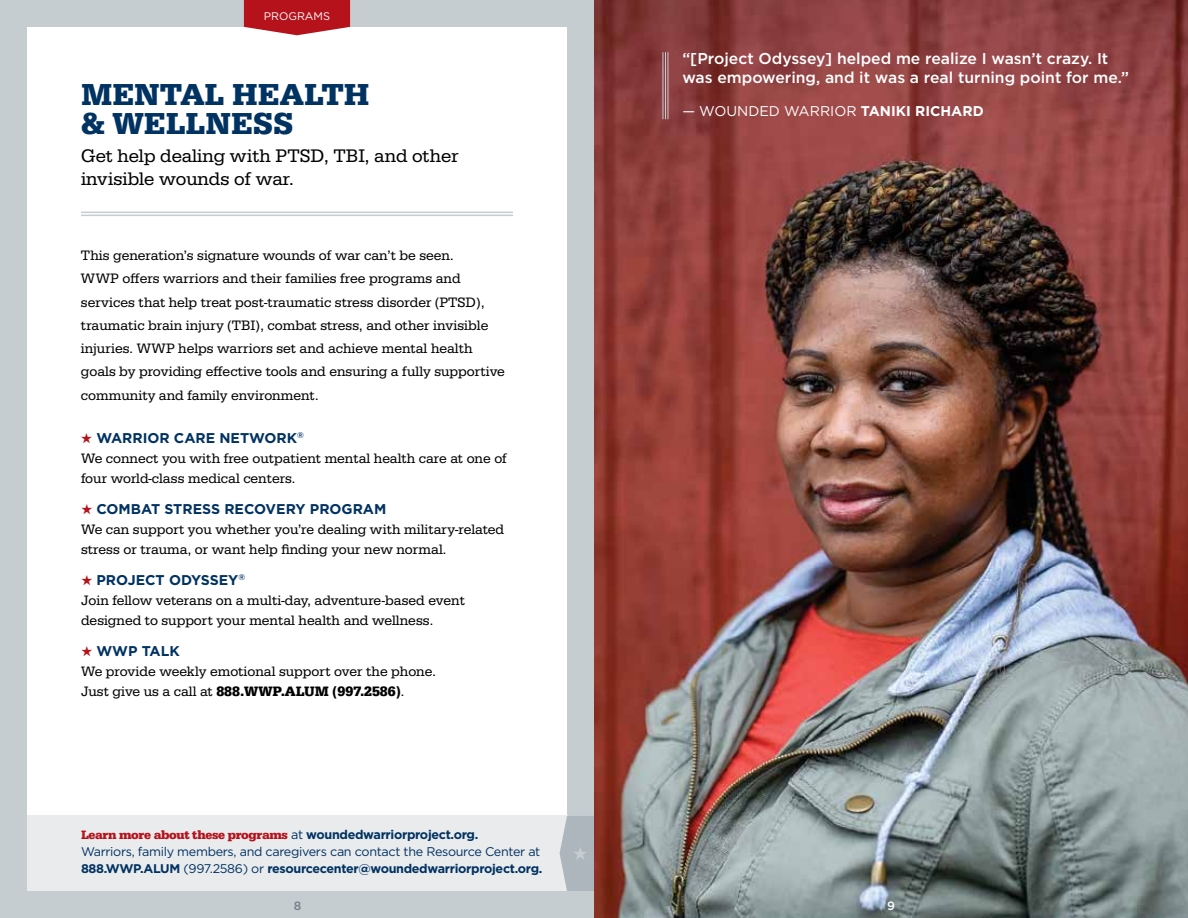
<style>
.page{position:relative;width:1188px;height:918px;background:#fff}
.page>*{position:absolute;margin:0;border:0;box-sizing:border-box;transform-origin:0 0}
.t1{font:700 31.5px/29.5px "Serifa";color:#003262}
.t2{font:18.9px/23.2px "Serifa";color:#000}
.t3{font:500 15.75px/18.9px "Gotham";color:#fff}
.t4{font:14.1px/23.2px "Serifa";color:#000}
.t5{font:700 14.1px "Gotham";color:#003262}
.t6{font:14.1px "Gotham";color:#fff}
.t7{font:12.6px/17px "Gotham";letter-spacing:-.025em;color:#003262}
.t8{font:700 12.6px "Serifa";letter-spacing:-.025em;color:#b5121b}
.t9{font:500 12px "Gotham";color:#72808a}
.t10{font:500 12px "Gotham";color:#fff}
.t11{font:10.95px "Gotham";color:#fff}
.s1{color:#b5121b}
.s2{font-weight:700}
.s3{font-family:"Gotham";font-weight:400;color:#003262}
.s4{font-family:"Gotham";color:#003262}
</style>
<div class="page">
<div style="left:0;top:0;width:594px;height:918px;background:#c6cdd1"></div>
<div style="left:27px;top:27px;width:540px;height:864px;background:#fff"></div>
<svg style="left:244px;top:0;width:106px;height:35px;background:#bd2c34"></svg>
<div style="left:27px;top:816px;width:541px;height:75px;background:#e9ebed"></div>
<svg style="left:560px;top:816px;width:34px;height:75px;background:#b4bbc2"></svg>
<img style="left:594px;top:0;width:594px;height:918px">
<hr style="left:81px;top:212px;width:432px;height:1px;background:#c6cdd1">
<hr style="left:81px;top:215px;width:432px;height:1px;background:#c6cdd1">
<hr style="left:662px;top:52px;width:1px;height:67px;background:#c6cdd1">
<hr style="left:665px;top:52px;width:1px;height:67px;background:#c6cdd1">
<hr style="left:667px;top:52px;width:1px;height:67px;background:#c6cdd1">
<p class="t11" style="left:264px;top:10px;width:68px">PROGRAMS</p>
<h1 class="t1" style="left:81px;top:80px;width:290px">MENTAL HEALTH &amp; WELLNESS</h1>
<h2 class="t2" style="left:81px;top:144px;width:379px">Get help dealing with PTSD, TBI, and other invisible wounds of war.</h2>
<p class="t4" style="left:81px;top:244px;width:425px">This generation’s signature wounds of war can’t be seen.<br>WWP offers warriors and their families free programs and services that help treat post-traumatic stress disorder (PTSD), traumatic brain injury (TBI), combat stress, and other invisible injuries. WWP helps warriors set and achieve mental health goals by providing effective tools and ensuring a fully supportive community and family environment.</p>
<p class="t5" style="left:81px;top:430px;width:225px"><span class="s1">★</span> WARRIOR CARE NETWORK<sup>®</sup></p>
<p class="t4" style="left:81px;top:448px;width:428px;line-height:20.1px">We connect you with free outpatient mental health care at one of four world-class medical centers.</p>
<p class="t5" style="left:81px;top:501px;width:307px"><span class="s1">★</span> COMBAT STRESS RECOVERY PROGRAM</p>
<p class="t4" style="left:81px;top:519px;width:425px;line-height:20.1px">We can support you whether you’re dealing with military-related stress or trauma, or want help finding your new normal.</p>
<p class="t5" style="left:81px;top:572px;width:166px"><span class="s1">★</span> PROJECT ODYSSEY<sup>®</sup></p>
<p class="t4" style="left:81px;top:590px;width:385px;line-height:20.1px">Join fellow veterans on a multi-day, adventure-based event designed to support your mental health and wellness.</p>
<p class="t5" style="left:81px;top:643px;width:100px"><span class="s1">★</span> WWP TALK</p>
<p class="t4" style="left:81px;top:662px;width:356px;line-height:20.1px">We provide weekly emotional support over the phone.<br>Just give us a call at <span class="s2">888.WWP.ALUM (997.2586)</span>.</p>
<p class="t8" style="left:81px;top:828px;width:399px">Learn more about these programs <span class="s3">at</span> <span class="s4">woundedwarriorproject.org.</span></p>
<p class="t7" style="left:81px;top:843px;width:463px">Warriors, family members, and caregivers can contact the Resource Center at<br><span class="s2">888.WWP.ALUM</span> (997.2586) or <span class="s2">resourcecenter@woundedwarriorproject.org.</span></p>
<p class="t3" style="left:682px;top:49px;width:448px">“[Project Odyssey] helped me realize I wasn’t crazy. It was empowering, and it was a real turning point for me.”</p>
<p class="t6" style="left:682px;top:103px;width:303px">— WOUNDED WARRIOR <span class="s2">TANIKI RICHARD</span></p>
<p class="t9" style="left:294px;top:899px;width:9px">8</p>
<p class="t10" style="left:887px;top:899px;width:9px">9</p>
</div>
